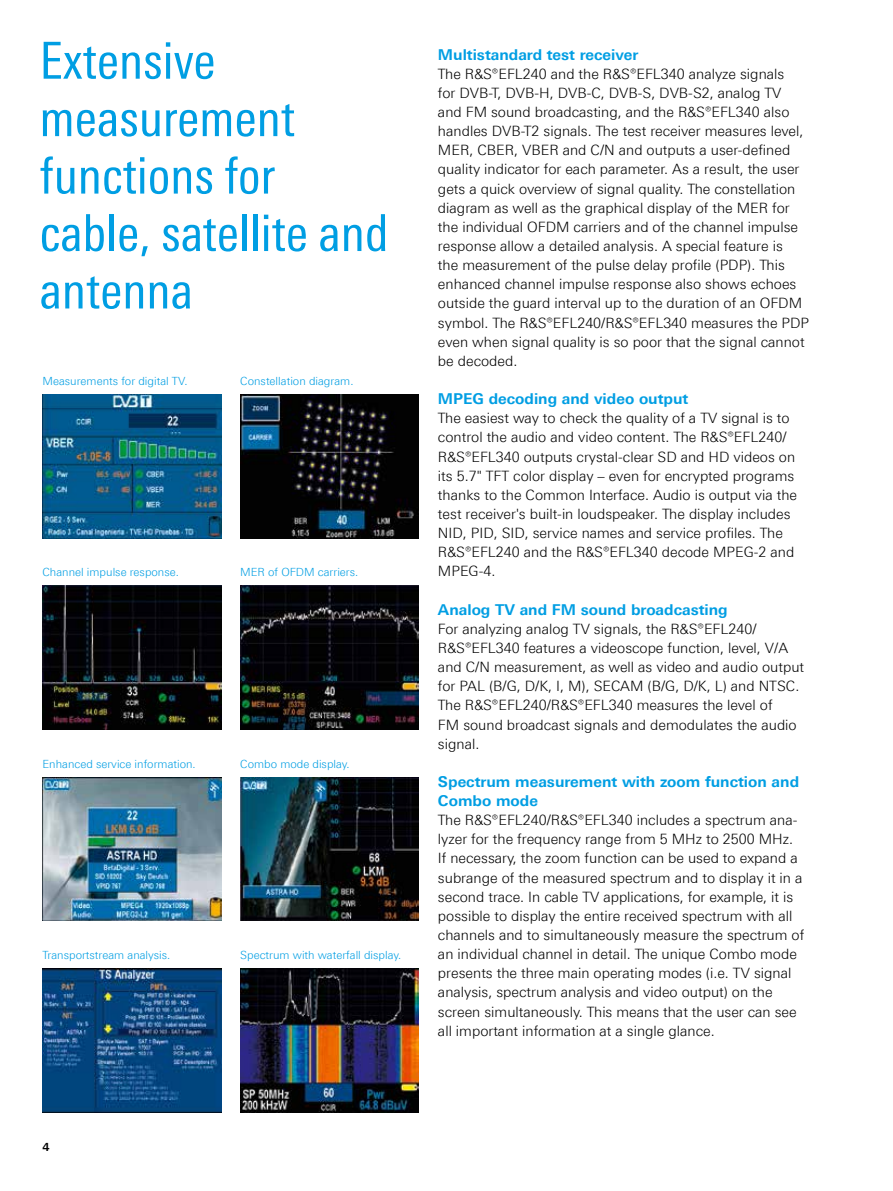
<style>
.page{position:relative;width:893px;height:1191px;background:#fff}
.page>*{position:absolute;margin:0;border:0;box-sizing:border-box;transform-origin:0 0}
.t1{font:51px/57.4px "Linotype Univers 420 Cn";color:#009ee3}
.t2{font:700 15px/19.2px "Linotype Univers 630";color:#009ee3}
.t3{font:300 14.25px/19.2px "Linotype Univers 330";color:#000}
.t4{font:300 11.25px "Linotype Univers 330";color:#009ee3}
.t5{font:700 11.25px "Linotype Univers 630";color:#000}
</style>
<div class="page">
<img style="left:43px;top:586px;width:178px;height:143px">
<img style="left:240px;top:586px;width:179px;height:143px">
<img style="left:240px;top:394px;width:179px;height:144px">
<img style="left:43px;top:394px;width:178px;height:144px">
<img style="left:43px;top:968px;width:178px;height:144px">
<img style="left:43px;top:777px;width:178px;height:144px">
<img style="left:240px;top:968px;width:179px;height:144px">
<img style="left:240px;top:777px;width:179px;height:144px">
<h1 class="t1" style="left:39px;top:32px;width:350px">Extensive measurement functions for cable, -satellite and antenna</h1>
<p class="t4" style="left:43px;top:374px;width:146px">Measurements for digital TV.</p>
<p class="t4" style="left:240px;top:374px;width:115px">Constellation diagram.</p>
<p class="t4" style="left:43px;top:565px;width:138px">Channel impulse response.</p>
<p class="t4" style="left:240px;top:565px;width:120px">MER of OFDM carriers.</p>
<p class="t4" style="left:43px;top:757px;width:155px">Enhanced service information.</p>
<p class="t4" style="left:240px;top:757px;width:111px">Combo mode display.</p>
<p class="t4" style="left:43px;top:948px;width:129px">Transportstream analysis.</p>
<p class="t4" style="left:240px;top:948px;width:162px">Spectrum with waterfall display.</p>
<p class="t2" style="left:438px;top:44px;width:202px">Multistandard test receiver</p>
<p class="t3" style="left:438px;top:64px;width:373px">The R&amp;S®EFL240 and the R&amp;S®EFL340 analyze signals<br>for DVB-T, DVB-H, DVB-C, DVB-S, DVB-S2, analog TV<br>and FM sound broadcasting, and the R&amp;S®EFL340 also handles DVB-T2 signals. The test receiver measures level, MER, CBER, VBER and C/N and outputs a user-defined quality indicator for each parameter. As a result, the user gets a quick overview of signal quality. The constellation diagram as well as the graphical display of the MER for the individual OFDM carriers and of the channel impulse response allow a detailed analysis. A special feature is<br>the measurement of the pulse delay profile (PDP). This enhanced channel impulse response also shows echoes outside the guard interval up to the duration of an OFDM symbol. The R&amp;S®EFL240/R&amp;S®EFL340 measures the PDP even when signal quality is so poor that the signal cannot be decoded.</p>
<p class="t2" style="left:438px;top:389px;width:252px">MPEG decoding and video output</p>
<p class="t3" style="left:438px;top:408px;width:361px">The easiest way to check the quality of a TV signal is to control the audio and video content. The R&amp;S®EFL240/ R&amp;S®EFL340 outputs crystal-clear SD and HD videos on its 5.7" TFT color display – even for encrypted programs thanks to the Common Interface. Audio is output via the test receiver's built-in loudspeaker. The display includes NID, PID, SID, service names and service profiles. The R&amp;S®EFL240 and the R&amp;S®EFL340 decode MPEG-2 and MPEG-4.</p>
<p class="t2" style="left:438px;top:599px;width:291px">Analog TV and FM sound broadcasting</p>
<p class="t3" style="left:438px;top:619px;width:368px">For analyzing analog TV signals, the R&amp;S®EFL240/ R&amp;S®EFL340 features a videoscope function, level, V/A and C/N measurement, as well as video and audio output for PAL (B/G, D/K, I, M), SECAM (B/G, D/K, L) and NTSC.<br>The R&amp;S®EFL240/R&amp;S®EFL340 measures the level of<br>FM sound broadcast signals and demodulates the audio signal.</p>
<p class="t2" style="left:438px;top:772px;width:363px">Spectrum measurement with zoom function and -Combo mode</p>
<p class="t3" style="left:438px;top:810px;width:368px">The R&amp;S®EFL240/R&amp;S®EFL340 includes a spectrum ana&shy;lyzer for the frequency range from 5 MHz to 2500 MHz.<br>If necessary, the zoom function can be used to expand a subrange of the measured spectrum and to display it in a second trace. In cable TV applications, for example, it is possible to display the entire received spectrum with all channels and to simultaneously measure the spectrum of an individual channel in detail. The unique Combo mode presents the three main operating modes (i.e. TV signal analysis, spectrum analysis and video output) on the screen simultaneously. This means that the user can see all important information at a single glance.</p>
<p class="t5" style="left:43px;top:1139px;width:9px">4</p>
</div>
